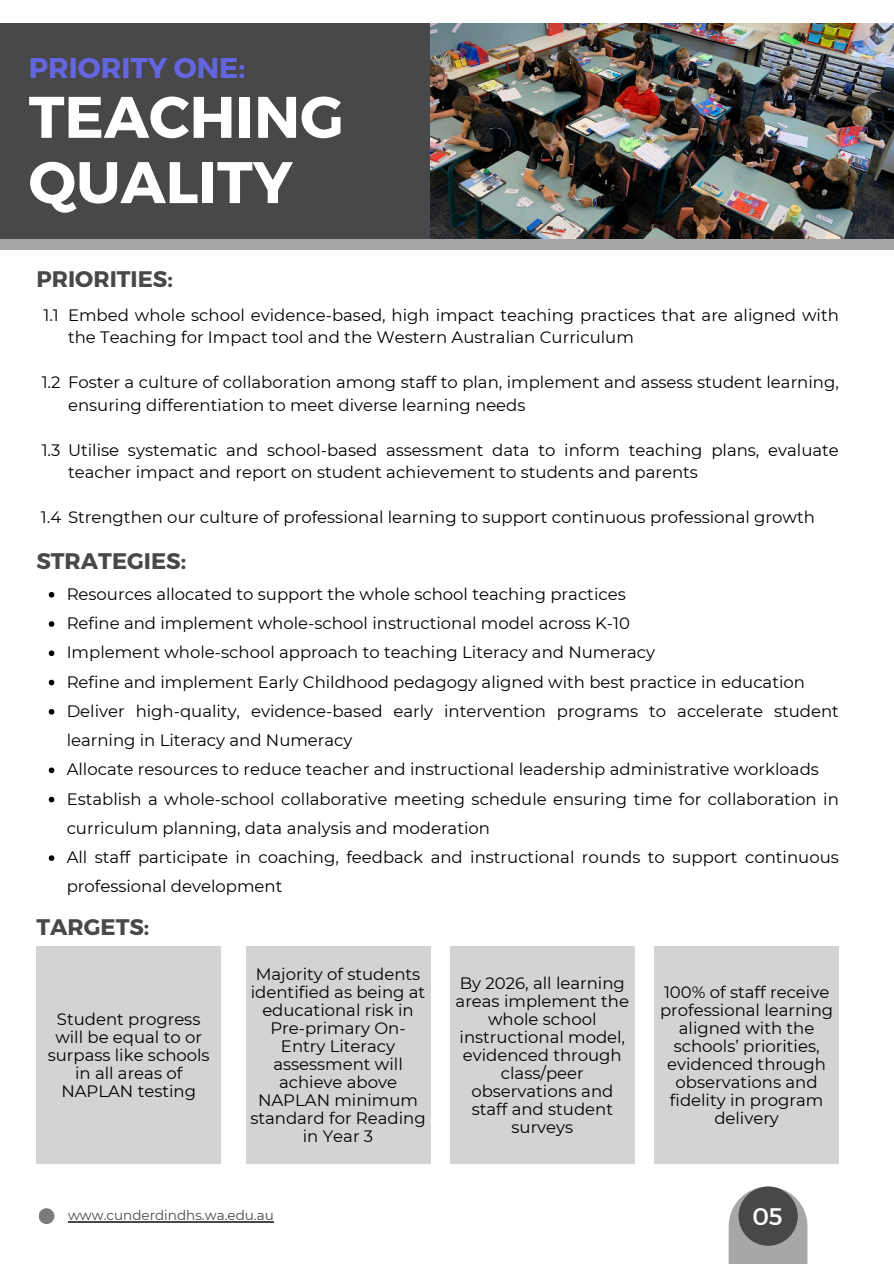
<style>
.page{position:relative;width:894px;height:1264px;background:#fff}
.page>*{position:absolute;margin:0;border:0;box-sizing:border-box;transform-origin:0 0}
.t1{font:700 58.5px/65.2px "Montserrat";color:#fff}
.t2{font:700 28.5px "Montserrat";color:#6466e1}
.t3{font:24px "Montserrat";color:#fff}
.t4{font:700 22.5px "Montserrat";color:#48484a}
.t5{font:16.5px/18px "Montserrat";color:#000;text-align:center}
.t6{font:13.5px "Montserrat";color:#48484a}
</style>
<div class="page">
<div style="left:0;top:23px;width:446px;height:219px;background:#48484a"></div>
<img style="left:430px;top:23px;width:463px;height:216px">
<div style="left:728px;top:1225px;width:79px;height:38px;background:#a7a7aa"></div>
<div style="left:738px;top:1186px;width:59px;height:59px;background:#48484a;border-radius:50%"></div>
<div style="left:36px;top:945px;width:185px;height:218px;background:#d2d3d5"></div>
<div style="left:0;top:239px;width:893px;height:11px;background:#a7a7aa"></div>
<div style="left:246px;top:945px;width:184px;height:218px;background:#d2d3d5"></div>
<div style="left:450px;top:945px;width:184px;height:218px;background:#d2d3d5"></div>
<div style="left:654px;top:945px;width:184px;height:218px;background:#d2d3d5"></div>
<hr style="left:68px;top:1221px;width:206px;height:1px;background:#48484a">
<svg style="left:49px;top:592px;width:5px;height:5px"></svg>
<svg style="left:49px;top:621px;width:5px;height:6px"></svg>
<svg style="left:49px;top:650px;width:5px;height:6px"></svg>
<svg style="left:49px;top:679px;width:5px;height:6px"></svg>
<svg style="left:49px;top:709px;width:5px;height:5px"></svg>
<svg style="left:49px;top:767px;width:5px;height:6px"></svg>
<svg style="left:49px;top:796px;width:5px;height:6px"></svg>
<svg style="left:49px;top:855px;width:5px;height:6px"></svg>
<div style="left:39px;top:1208px;width:15px;height:15px;background:#7b7b7d;border-radius:50%"></div>
<h2 class="t2" style="left:29px;top:50px;width:218px">PRIORITY ONE:</h2>
<h1 class="t1" style="left:29px;top:85px;width:316px">TEACHING<br>QUALITY</h1>
<h3 class="t4" style="left:36px;top:265px;width:138px">PRIORITIES:</h3>
<p class="t5" style="left:43px;top:305px;width:17px">1.1</p>
<p class="t5" style="left:42px;top:373px;width:20px">1.2</p>
<p class="t5" style="left:42px;top:440px;width:20px">1.3</p>
<p class="t5" style="left:68px;top:303px;width:772px;line-height:22.5px;text-align:left">Embed whole school evidence-based, high impact teaching practices that are aligned with the Teaching for Impact tool and the Western Australian Curriculum</p>
<p class="t5" style="left:68px;top:370px;width:772px;line-height:22.5px;text-align:left">Foster a culture of collaboration among staff to plan, implement and assess student learning, ensuring differentiation to meet diverse learning needs</p>
<p class="t5" style="left:68px;top:438px;width:772px;line-height:22.5px;text-align:left">Utilise systematic and school-based assessment data to inform teaching plans, evaluate teacher impact and report on student achievement to students and parents</p>
<p class="t5" style="left:41px;top:508px;width:775px">1.4 Strengthen our culture of professional learning to support continuous professional growth</p>
<h3 class="t4" style="left:36px;top:547px;width:151px">STRATEGIES:</h3>
<p class="t5" style="left:67px;top:578px;width:773px;line-height:29.2px;text-align:left">Resources allocated to support the whole school teaching practices<br>Refine and implement whole-school instructional model across K-10<br>Implement whole-school approach to teaching Literacy and Numeracy<br>Refine and implement Early Childhood pedagogy aligned with best practice in education Deliver high-quality, evidence-based early intervention programs to accelerate student learning in Literacy and Numeracy<br>Allocate resources to reduce teacher and instructional leadership administrative workloads Establish a whole-school collaborative meeting schedule ensuring time for collaboration in curriculum planning, data analysis and moderation<br>All staff participate in coaching, feedback and instructional rounds to support continuous professional development</p>
<h3 class="t4" style="left:36px;top:912px;width:114px">TARGETS:</h3>
<p class="t5" style="left:48px;top:1009px;width:163px">Student progress will be equal to or surpass like schools in all areas of<br>NAPLAN testing</p>
<p class="t5" style="left:250px;top:964px;width:177px">Majority of students identified as being at educational risk in<br>Pre-primary On-<br>Entry Literacy assessment will achieve above<br>NAPLAN minimum standard for Reading in Year 3</p>
<p class="t5" style="left:455px;top:973px;width:175px">By 2026, all learning areas implement the whole school instructional model, evidenced through class/peer observations and staff and student surveys</p>
<p class="t5" style="left:660px;top:982px;width:175px">100% of staff receive professional learning aligned with the schools’ priorities, evidenced through observations and fidelity in program delivery</p>
<p class="t6" style="left:68px;top:1205px;width:207px">www.cunderdindhs.wa.edu.au</p>
<h3 class="t3" style="left:752px;top:1201px;width:32px">05</h3>
</div>
